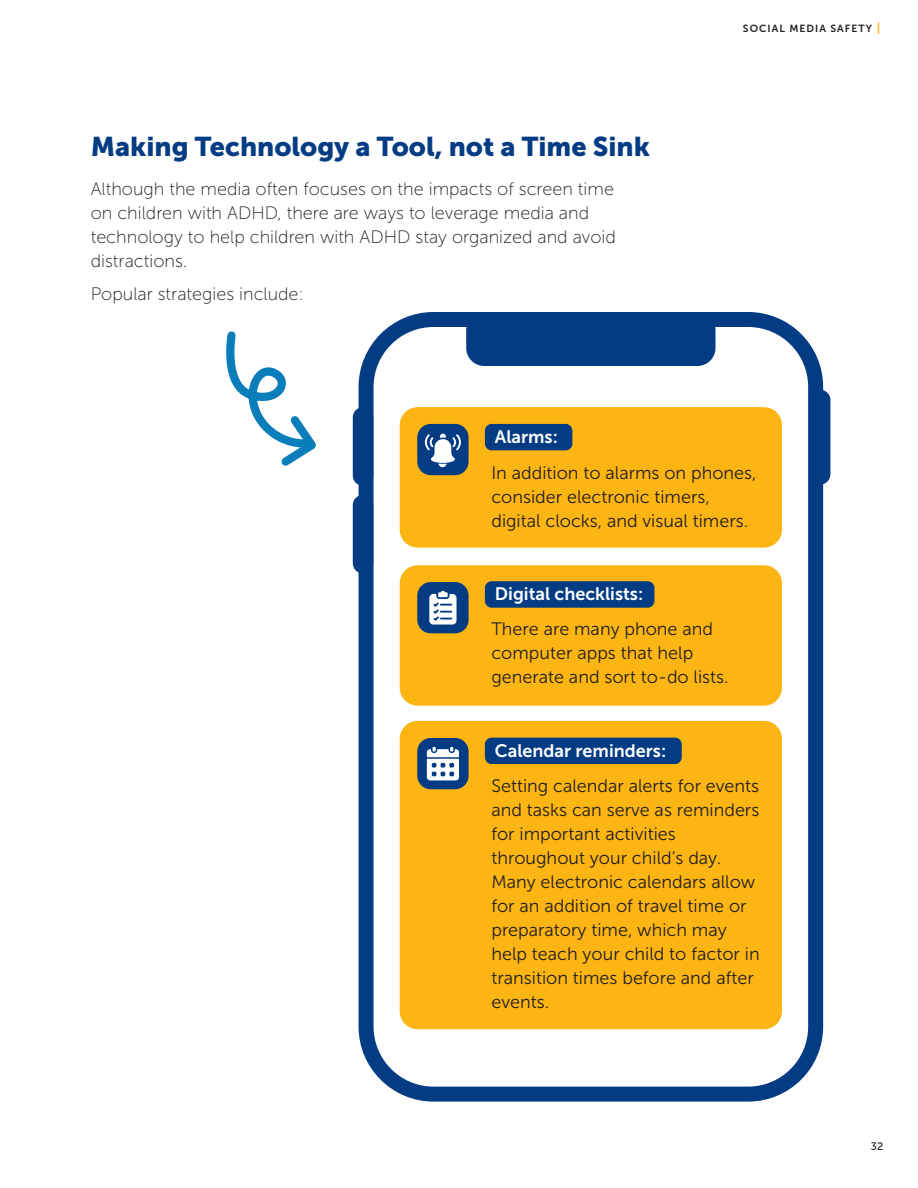
<style>
.page{position:relative;width:918px;height:1188px;background:#fff}
.page>*{position:absolute;margin:0;border:0;box-sizing:border-box;transform-origin:0 0}
.t1{font:27px "Museo Sans 900";color:#043c84}
.t2{font:18px/24px "Museo Sans 300";color:#231f20}
.t3{font:18px/24px "Museo Sans 100";color:#231f20}
.t4{font:18px "Museo Sans 700";color:#fff}
.t5{font:10.8px "Museo Sans 500";color:#231f20}
.t6{font:10.35px "Museo Sans 700";letter-spacing:.1em;color:#231f20}
.s1{font-size:12px;color:#fdb514}
</style>
<div class="page">
<div style="left:359px;top:312px;width:464px;height:790px;border:15px solid #043c84;border-radius:68px"></div>
<div style="left:466px;top:312px;width:250px;height:54px;background:#043c84;border-radius:18px"></div>
<div style="left:810px;top:390px;width:20px;height:95px;background:#043c84;border-radius:10px"></div>
<div style="left:353px;top:407px;width:20px;height:79px;background:#043c84;border-radius:10px"></div>
<div style="left:353px;top:495px;width:20px;height:78px;background:#043c84;border-radius:10px"></div>
<svg style="left:226px;top:331px;width:90px;height:135px"></svg>
<div style="left:400px;top:407px;width:382px;height:141px;background:#fdb514;border-radius:18px"></div>
<div style="left:400px;top:721px;width:382px;height:308px;background:#fdb514;border-radius:18px"></div>
<div style="left:400px;top:565px;width:382px;height:141px;background:#fdb514;border-radius:18px"></div>
<div style="left:485px;top:424px;width:87px;height:26px;background:#043c84;border-radius:7px"></div>
<div style="left:485px;top:581px;width:169px;height:27px;background:#043c84;border-radius:7px"></div>
<div style="left:485px;top:738px;width:197px;height:26px;background:#043c84;border-radius:7px"></div>
<div style="left:417px;top:424px;width:52px;height:51px;background:#043c84;border-radius:14px"></div>
<div style="left:417px;top:582px;width:52px;height:51px;background:#043c84;border-radius:14px"></div>
<div style="left:417px;top:738px;width:52px;height:51px;background:#043c84;border-radius:14px"></div>
<svg style="left:427px;top:747px;width:32px;height:33px"></svg>
<svg style="left:429px;top:591px;width:28px;height:34px"></svg>
<svg style="left:425px;top:433px;width:36px;height:35px"></svg>
<p class="t1" style="left:91px;top:131px;width:561px">Making Technology a Tool, not a Time Sink</p>
<p class="t3" style="left:91px;top:178px;width:527px">Although the media often focuses on the impacts of screen time on children with ADHD, there are ways to leverage media and technology to help children with ADHD stay organized and avoid distractions.</p>
<p class="t3" style="left:91px;top:282px;width:215px">Popular strategies include:</p>
<p class="t6" style="left:743px;top:22px;width:139px">SOCIAL MEDIA SAFETY <span class="s1">|</span></p>
<p class="t4" style="left:495px;top:427px;width:65px">Alarms:</p>
<p class="t2" style="left:491px;top:461px;width:267px">In addition to alarms on phones, consider electronic timers, digital clocks, and visual timers.</p>
<p class="t4" style="left:495px;top:584px;width:150px">Digital checklists:</p>
<p class="t2" style="left:491px;top:617px;width:239px">There are many phone and computer apps that help generate and sort to-do lists.</p>
<p class="t4" style="left:495px;top:741px;width:173px">Calendar reminders:</p>
<p class="t2" style="left:491px;top:774px;width:270px">Setting calendar alerts for events and tasks can serve as reminders for important activities throughout your child’s day.<br>Many electronic calendars allow for an addition of travel time or preparatory time, which may help teach your child to factor in transition times before and after events.</p>
<p class="t5" style="left:871px;top:1141px;width:14px">32</p>
</div>
